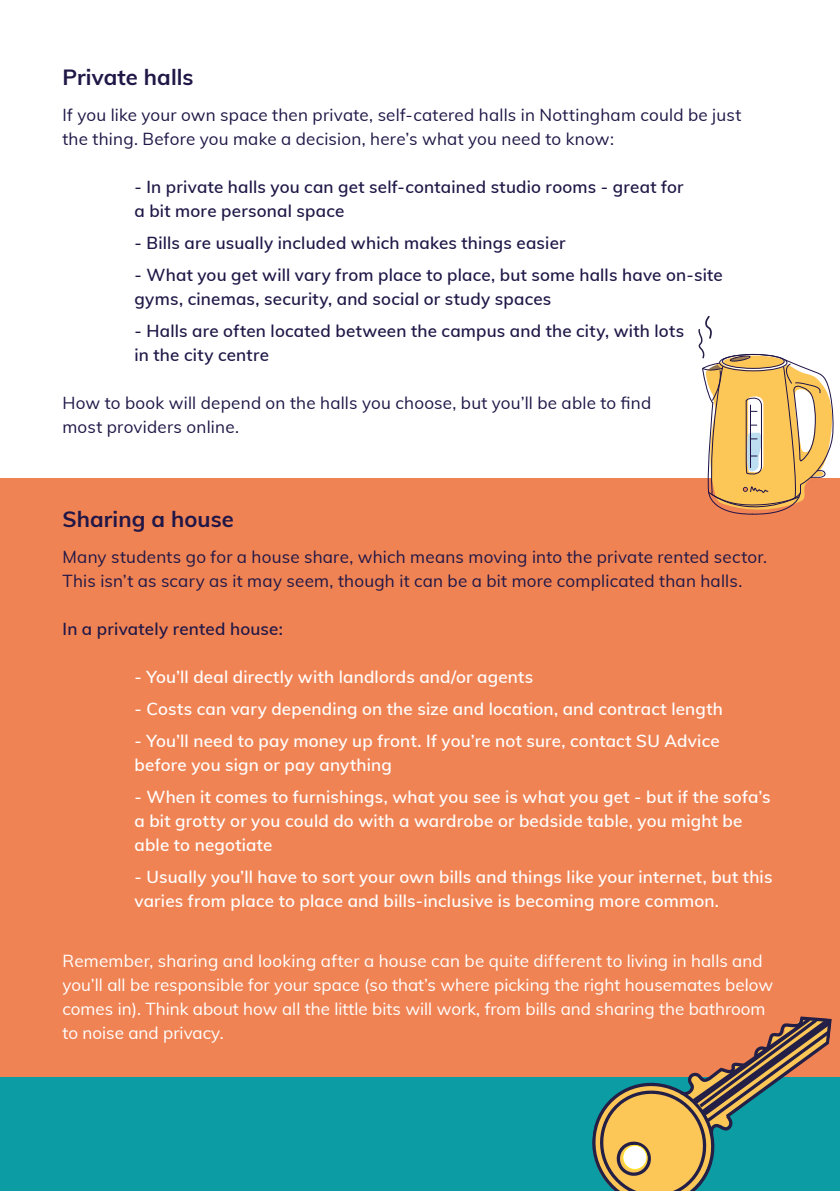
<style>
.page{position:relative;width:840px;height:1191px;background:#fff}
.page>*{position:absolute;margin:0;border:0;box-sizing:border-box;transform-origin:0 0}
.t1{font:700 22px "Muli";letter-spacing:.005em;color:#201747}
.t2{font:600 17px/24px "Muli";letter-spacing:.01em;color:#fff}
.t3{font:17px/24px "Muli";letter-spacing:.015em;color:#201747}
.t4{font:600 17px/24px "Muli";letter-spacing:.01em;color:#201747}
.t5{font:17px/24px "Muli";color:#fff}
</style>
<div class="page">
<div style="left:0;top:478px;width:839px;height:713px;background:#f08354"></div>
<div style="left:0;top:1077px;width:839px;height:114px;background:#0c9ca4"></div>
<svg style="left:592px;top:1016px;width:239px;height:175px"></svg>
<svg style="left:698px;top:315px;width:136px;height:200px"></svg>
<p class="t1" style="left:62px;top:60px;width:133px">Private halls</p>
<p class="t3" style="left:62px;top:102px;width:680px">If you like your own space then private, self-catered halls in Nottingham could be just the thing. Before you make a decision, here’s what you need to know:</p>
<p class="t4" style="left:134px;top:174px;width:550px">- In private halls you can get self-contained studio rooms - great for a bit more personal space</p>
<p class="t4" style="left:134px;top:230px;width:432px">- Bills are usually included which makes things easier</p>
<p class="t4" style="left:134px;top:262px;width:589px">- What you get will vary from place to place, but some halls have on-site gyms, cinemas, security, and social or study spaces</p>
<p class="t4" style="left:134px;top:318px;width:551px">- Halls are often located between the campus and the city, with lots in the city centre</p>
<p class="t3" style="left:62px;top:390px;width:590px">How to book will depend on the halls you choose, but you’ll be able to find most providers online.</p>
<p class="t1" style="left:62px;top:502px;width:173px">Sharing a house</p>
<p class="t3" style="left:62px;top:544px;width:705px">Many students go for a house share, which means moving into the private rented sector.<br>This isn’t as scary as it may seem, though it can be a bit more complicated than halls.</p>
<p class="t4" style="left:62px;top:616px;width:222px">In a privately rented house:</p>
<p class="t2" style="left:134px;top:664px;width:400px">- You’ll deal directly with landlords and/or agents</p>
<p class="t2" style="left:134px;top:696px;width:589px">- Costs can vary depending on the size and location, and contract length</p>
<p class="t2" style="left:134px;top:728px;width:586px">- You’ll need to pay money up front. If you’re not sure, contact SU Advice before you sign or pay anything</p>
<p class="t2" style="left:134px;top:784px;width:637px">- When it comes to furnishings, what you see is what you get - but if the sofa’s a bit grotty or you could do with a wardrobe or bedside table, you might be able to negotiate</p>
<p class="t2" style="left:134px;top:864px;width:639px">- Usually you’ll have to sort your own bills and things like your internet, but this varies from place to place and bills-inclusive is becoming more common.</p>
<p class="t5" style="left:62px;top:948px;width:712px">Remember, sharing and looking after a house can be quite different to living in halls and you’ll all be responsible for your space (so that’s where picking the right housemates below comes in). Think about how all the little bits will work, from bills and sharing the bathroom to noise and privacy.</p>
</div>
